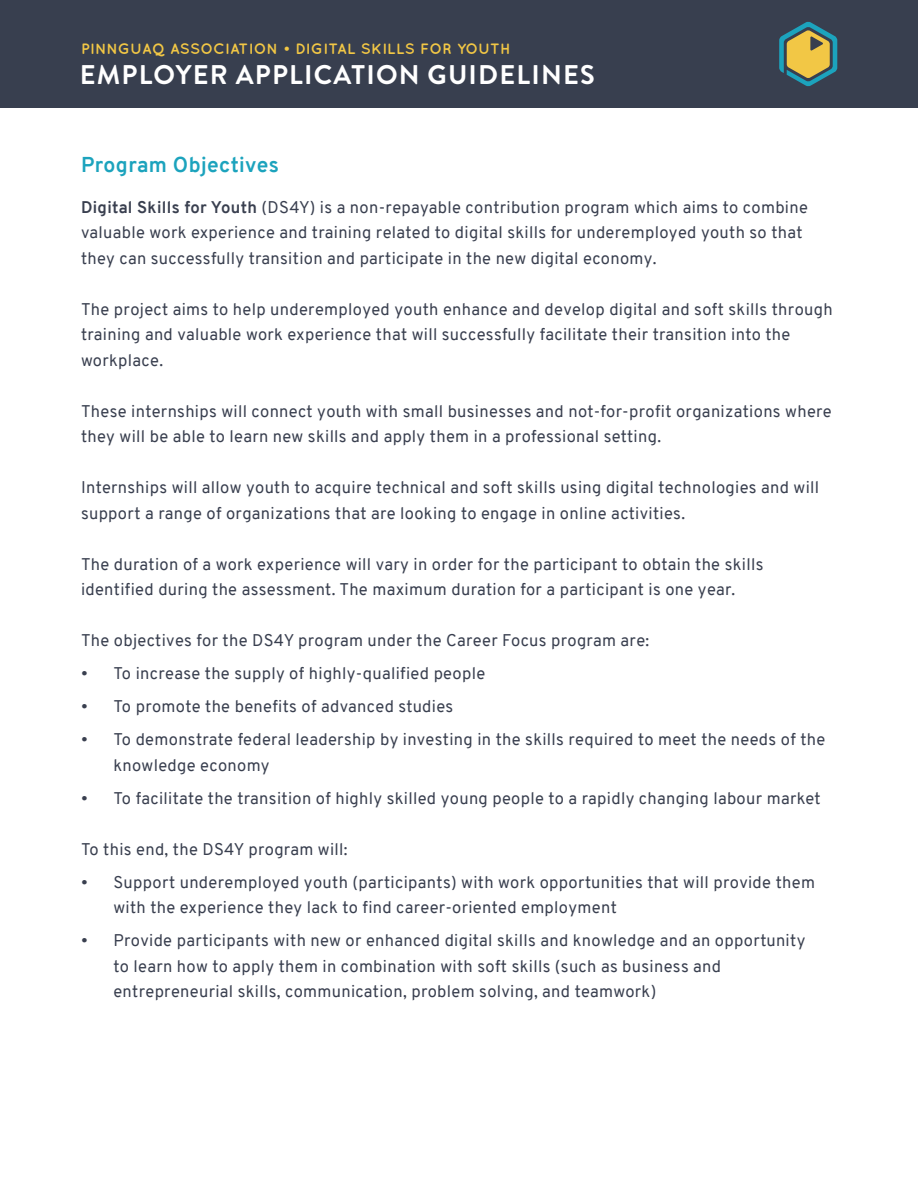
<style>
.page{position:relative;width:918px;height:1188px;background:#fff}
.page>*{position:absolute;margin:0;border:0;box-sizing:border-box;transform-origin:0 0}
.t1{font:700 27px "Brandon Grotesque";letter-spacing:.045em;color:#fff}
.t2{font:700 21px "Overpass";letter-spacing:.02em;color:#1ca3bd}
.t3{font:16.5px/25.5px "Overpass";letter-spacing:.02em;color:#393f4f}
.t4{font:700 15px "Quicksand";letter-spacing:.025em;color:#f2c745}
.s1{font-weight:700}
</style>
<div class="page">
<div style="left:0;top:0;width:918px;height:108px;background:#383f4f"></div>
<svg style="left:779px;top:22px;width:58px;height:64px"></svg>
<p class="t4" style="left:81px;top:40px;width:431px">PINNGUAQ ASSOCIATION • DIGITAL SKILLS FOR YOUTH</p>
<h1 class="t1" style="left:80px;top:56px;width:517px">EMPLOYER APPLICATION GUIDELINES</h1>
<p class="t2" style="left:81px;top:150px;width:200px">Program Objectives</p>
<p class="t3" style="left:81px;top:194px;width:728px"><span class="s1">Digital Skills for Youth</span> (DS4Y) is a non-repayable contribution program which aims to combine valuable work experience and training related to digital skills for underemployed youth so that they can successfully transition and participate in the new digital economy.</p>
<p class="t3" style="left:81px;top:296px;width:753px">The project aims to help underemployed youth enhance and develop digital and soft skills through training and valuable work experience that will successfully facilitate their transition into the workplace.</p>
<p class="t3" style="left:81px;top:398px;width:752px">These internships will connect youth with small businesses and not-for-profit organizations where they will be able to learn new skills and apply them in a professional setting.</p>
<p class="t3" style="left:81px;top:475px;width:740px">Internships will allow youth to acquire technical and soft skills using digital technologies and will support a range of organizations that are looking to engage in online activities.</p>
<p class="t3" style="left:81px;top:551px;width:684px">The duration of a work experience will vary in order for the participant to obtain the skills identified during the assessment. The maximum duration for a participant is one year.</p>
<p class="t3" style="left:81px;top:628px;width:570px">The objectives for the DS4Y program under the Career Focus program are:</p>
<p class="t3" style="left:81px;top:661px;width:406px">• To increase the supply of highly-qualified people</p>
<p class="t3" style="left:81px;top:694px;width:374px">• To promote the benefits of advanced studies</p>
<p class="t3" style="left:113px;top:727px;width:713px;text-indent:-32px">• To demonstrate federal leadership by investing in the skills required to meet the needs of the knowledge economy</p>
<p class="t3" style="left:81px;top:785px;width:741px">• To facilitate the transition of highly skilled young people to a rapidly changing labour market</p>
<p class="t3" style="left:81px;top:836px;width:268px">To this end, the DS4Y program will:</p>
<p class="t3" style="left:113px;top:869px;width:703px;text-indent:-32px">• Support underemployed youth (participants) with work opportunities that will provide them with the experience they lack to find career-oriented employment</p>
<p class="t3" style="left:113px;top:928px;width:694px;text-indent:-32px">• Provide participants with new or enhanced digital skills and knowledge and an opportunity to learn how to apply them in combination with soft skills (such as business and entrepreneurial skills, communication, problem solving, and teamwork)</p>
</div>
